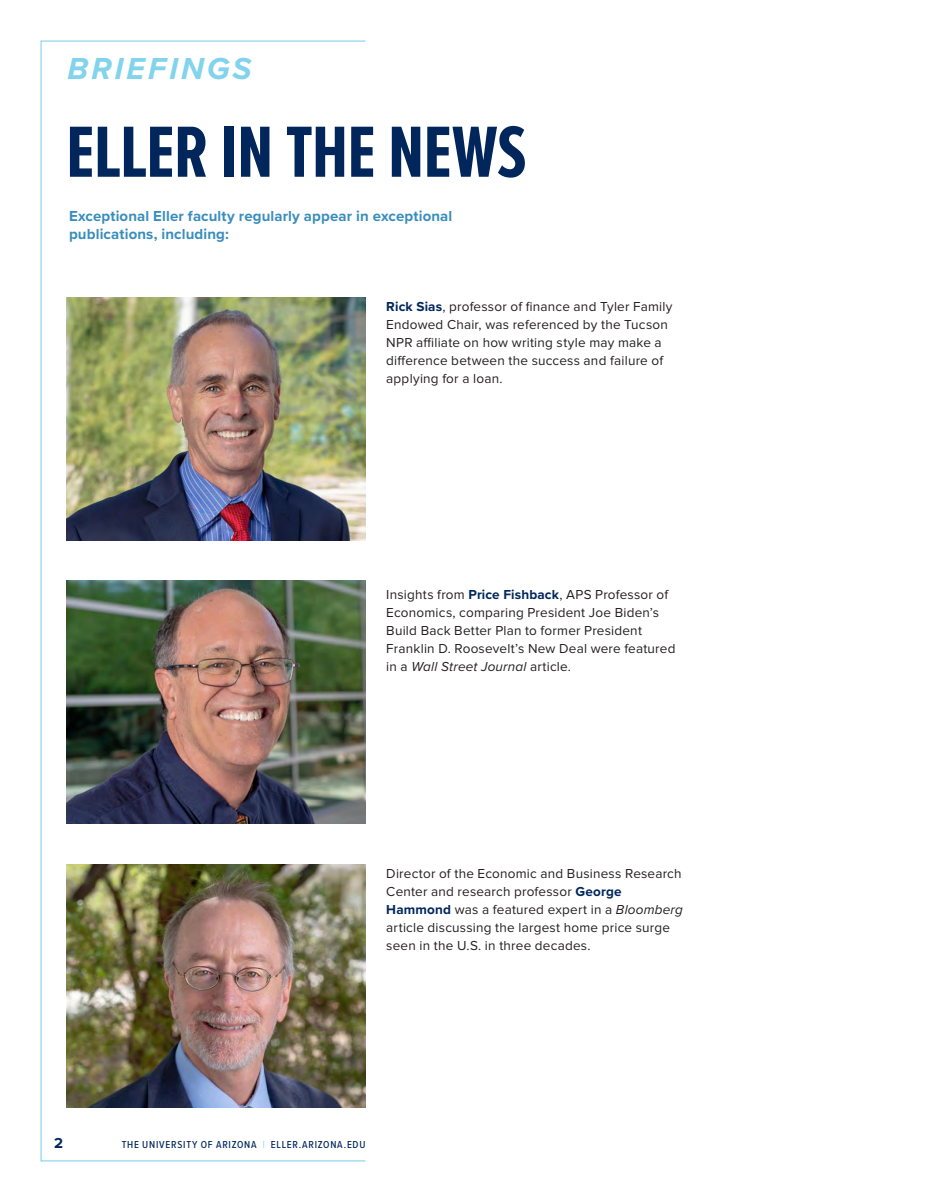
<style>
.page{position:relative;width:932px;height:1202px;background:#fff}
.page>*{position:absolute;margin:0;border:0;box-sizing:border-box;transform-origin:0 0}
.t1{font:700 75px "Proxima Nova Ex Cn";letter-spacing:-.01em;color:#00265c}
.t2{font:italic 700 31.5px "Proxima Nova";letter-spacing:.1em;color:#82d3ec}
.t3{font:700 15px/18px "Proxima Nova";letter-spacing:.01em;color:#388dbd}
.t4{font:700 15px "Proxima Nova";color:#00265c}
.t5{font:13.5px/18px "Proxima Nova";letter-spacing:.015em;color:#231f20}
.t6{font:500 10.5px "Proxima Nova Cond";letter-spacing:.07em;color:#00265c}
.s1{font-weight:700;color:#00265c}
.s2{font-style:italic}
.s3{color:#82d3ec}
</style>
<div class="page">
<img style="left:67px;top:297px;width:297px;height:243px">
<img style="left:67px;top:580px;width:297px;height:244px">
<img style="left:67px;top:864px;width:297px;height:243px">
<h2 class="t2" style="left:68px;top:45px;width:185px">BRIEFINGS</h2>
<h1 class="t1" style="left:66px;top:97px;width:462px">ELLER IN THE NEWS</h1>
<p class="t3" style="left:69px;top:206px;width:385px">Exceptional Eller faculty regularly appear in exceptional publications, including:</p>
<p class="t5" style="left:386px;top:298px;width:287px"><span class="s1">Rick Sias</span>, professor of finance and Tyler Family Endowed Chair, was referenced by the Tucson NPR affiliate on how writing style may make a difference between the success and failure of applying for a loan.</p>
<p class="t5" style="left:386px;top:586px;width:290px">Insights from <span class="s1">Price Fishback</span>, APS Professor of Economics, comparing President Joe Biden’s Build Back Better Plan to former President Franklin D. Roosevelt’s New Deal were featured in a <span class="s2">Wall Street Journal</span> article.</p>
<p class="t5" style="left:386px;top:865px;width:298px">Director of the Economic and Business Research Center and research professor <span class="s1">George Hammond</span> was a featured expert in a <span class="s2">Bloomberg </span>article discussing the largest home price surge seen in the U.S. in three decades.</p>
<p class="t4" style="left:54px;top:1131px;width:10px">2</p>
<p class="t6" style="left:122px;top:1136px;width:245px">THE UNIVERSITY OF ARIZONA <span class="s3">|</span> ELLER.ARIZONA.EDU</p>
</div>
